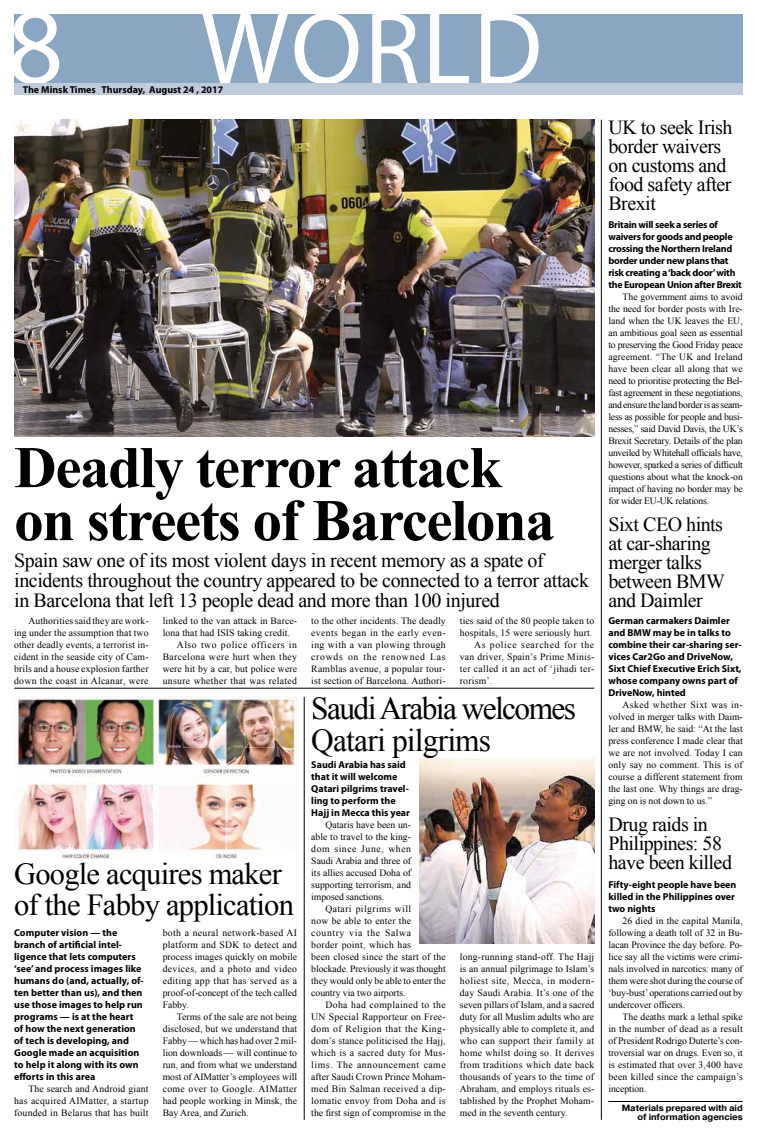
<style>
.page{position:relative;width:757px;height:1134px;background:#fff}
.page>*{position:absolute;margin:0;border:0;box-sizing:border-box;transform-origin:0 0}
.t1{font:109.7px "Myriad Pro";color:#fff}
.t2{font:103.7px "Myriad Pro";letter-spacing:.02em;color:#fff}
.t3{font:700 59px/53px "Times New Roman";letter-spacing:-.025em;color:#000}
.t4{font:32px/32px "Times New Roman";letter-spacing:-.05em;color:#000}
.t5{font:30.5px/30.5px "Times New Roman";letter-spacing:-.025em;color:#000}
.t6{font:20px/19px "Times New Roman";letter-spacing:-.02em;color:#000}
.t7{font:700 10px/12px "Myriad Pro";color:#000}
.t8{font:700 10px/12px "Myriad Pro";letter-spacing:-.025em;color:#000}
.t9{font:9.7px/12px "Times New Roman";letter-spacing:.015em;color:#000;text-align:justify}
.t10{font:9.7px "Times New Roman";letter-spacing:.035em;color:#000}
.t11{font:9.7px "Times New Roman";letter-spacing:.04em;color:#000}
.t12{font:9.7px "Times New Roman";letter-spacing:.055em;color:#000}
.t13{font:9.7px "Times New Roman";letter-spacing:.065em;color:#000}
.t14{font:700 9px/9px "Pragmatica C";letter-spacing:-.005em;color:#000;text-align:right}
</style>
<div class="page">
<div style="left:14px;top:14px;width:729px;height:70px;background:#8ba6c3"></div>
<hr style="left:608px;top:1101px;width:135px;height:1px;background:#000">
<hr style="left:601px;top:120px;width:1px;height:1000px;background:#000">
<img style="left:14px;top:697px;width:283px;height:162px">
<img style="left:14px;top:120px;width:580px;height:317px">
<hr style="left:14px;top:688px;width:580px;height:1px;background:#000">
<hr style="left:304px;top:697px;width:1px;height:423px;background:#000">
<img style="left:420px;top:759px;width:174px;height:185px">
<div style="left:14px;top:84px;width:729px;height:11px;background:#becbdb"></div>
<h1 class="t1" style="left:7px;top:-21px;width:58px">8</h1>
<h2 class="t2" style="left:201px;top:-15px;width:343px">WORLD</h2>
<p class="t7" style="left:23px;top:83px;width:202px">The Minsk Times Thursday, August 24 , 2017</p>
<h3 class="t3" style="left:14px;top:439px;width:542px">Deadly terror attack on streets of Barcelona</h3>
<h3 class="t6" style="left:14px;top:550px;width:576px;line-height:20px">Spain saw one of its most violent days in recent memory as a spate of incidents throughout the country appeared to be connected to a terror attack in Barcelona that left 13 people dead and more than 100 injured</h3>
<p class="t9" style="left:14px;top:615px;width:136px;text-indent:14px">Authorities said they are work&shy;ing under the assumption that two other deadly events, a terrorist in&shy;cident in the seaside city of Cam&shy;brils and a house explosion farther down the coast in Alcanar, were</p>
<p class="t9" style="left:163px;top:615px;width:136px">linked to the van attack in Barce-</p>
<p class="t9" style="left:163px;top:627px;width:129px">lona that had ISIS taking credit.</p>
<p class="t12" style="left:177px;top:638px;width:122px">Also two police officers in</p>
<p class="t11" style="left:163px;top:650px;width:136px">Barcelona were hurt when they</p>
<p class="t9" style="left:163px;top:663px;width:136px">were hit by a car, but police were</p>
<p class="t10" style="left:163px;top:674px;width:136px">unsure whether that was related</p>
<h3 class="t5" style="left:14px;top:858px;width:281px">Google acquires maker of the Fabby application</h3>
<p class="t7" style="left:14px;top:926px;width:131px">Computer vision — the branch of artificial intel&shy;ligence that lets computers ‘see’ and process images like humans do (and, actually, of&shy;ten better than us), and then use those images to help run programs — is at the heart of how the next generation of tech is developing, and<br>Google made an acquisition to help it along with its own efforts in this area</p>
<p class="t9" style="left:14px;top:1083px;width:136px;text-indent:14px">The search and Android giant has acquired AIMatter, a startup founded in Belarus that has built</p>
<p class="t9" style="left:163px;top:927px;width:136px">both a neural network-based AI platform and SDK to detect and process images quickly on mobile devices, and a photo and video editing app that has served as a proof-of-concept of the tech called Fabby.</p>
<p class="t9" style="left:163px;top:1011px;width:136px;text-indent:14px">Terms of the sale are not being disclosed, but we understand that Fabby — which has had over 2 mil&shy;lion downloads — will continue to run, and from what we understand most of AIMatter’s employees will come over to Google. AIMatter had people working in Minsk, the Bay Area, and Zurich.</p>
<p class="t9" style="left:311px;top:615px;width:136px">to the other incidents. The deadly events began in the early even&shy;ing with a van plowing through crowds on the renowned Las Ramblas avenue, a popular tour&shy;ist section of Barcelona. Authori-</p>
<p class="t9" style="left:460px;top:615px;width:136px">ties said of the 80 people taken to</p>
<p class="t9" style="left:460px;top:627px;width:134px">hospitals, 15 were seriously hurt.</p>
<p class="t13" style="left:474px;top:638px;width:122px">As police searched for the</p>
<p class="t9" style="left:460px;top:651px;width:136px">van driver, Spain’s Prime Minis-</p>
<p class="t9" style="left:460px;top:663px;width:136px">ter called it an act of ‘jihadi ter-</p>
<p class="t9" style="left:460px;top:675px;width:34px">rorism’.</p>
<h3 class="t4" style="left:311px;top:692px;width:266px">Saudi Arabia welcomes<br>Qatari pilgrims</h3>
<p class="t7" style="left:311px;top:758px;width:100px">Saudi Arabia has said that it will welcome<br>Qatari pilgrims travel&shy;ling to perform the<br>Hajj in Mecca this year</p>
<p class="t9" style="left:311px;top:819px;width:101px;text-indent:14px">Qataris have been un&shy;able to travel to the king&shy;dom since June, when Saudi Arabia and three of its allies accused Doha of supporting terrorism, and imposed sanctions.</p>
<p class="t9" style="left:311px;top:903px;width:136px;text-align:left;text-indent:14px">Qatari pilgrims will<br>now be able to enter the country via the Salwa<br>border point, which has<br>been closed since the start of the blockade. Previously it was thought they would only be able to enter the country via two airports.</p>
<p class="t9" style="left:311px;top:999px;width:136px;text-indent:14px">Doha had complained to the UN Special Rapporteur on Free&shy;dom of Religion that the King&shy;dom’s stance politicised the Hajj, which is a sacred duty for Mus&shy;lims. The announcement came after Saudi Crown Prince Moham&shy;med Bin Salman received a dip&shy;lomatic envoy from Doha and is the first sign of compromise in the</p>
<p class="t9" style="left:460px;top:951px;width:136px">long-running stand-off. The Hajj is an annual pilgrimage to Islam’s holiest site, Mecca, in modern&shy;day Saudi Arabia. It’s one of the seven pillars of Islam, and a sacred duty for all Muslim adults who are physically able to complete it, and who can support their family at home whilst doing so. It derives from traditions which date back thousands of years to the time of Abraham, and employs rituals es&shy;tablished by the Prophet Moham&shy;med in the seventh century.</p>
<h3 class="t6" style="left:608px;top:117px;width:126px">UK to seek Irish border waivers on customs and food safety after<br>Brexit</h3>
<p class="t8" style="left:608px;top:218px;width:135px">Britain will seek a series of waivers for goods and people crossing the Northern Ireland border under new plans that risk creating a ‘back door’ with the European Union after Brexit</p>
<p class="t9" style="left:608px;top:291px;width:136px;text-indent:14px">The government aims to avoid the need for border posts with Ire&shy;land when the UK leaves the EU, an ambitious goal seen as essential to preserving the Good Friday peace agreement. “The UK and Ireland have been clear all along that we need to prioritise protecting the Bel&shy;fast agreement in these negotiations, and ensure the land border is as seam&shy;less as possible for people and busi&shy;nesses,” said David Davis, the UK’s Brexit Secretary. Details of the plan unveiled by Whitehall officials have, however, sparked a series of difficult questions about what the knock-on impact of having no border may be for wider EU-UK relations.</p>
<h3 class="t6" style="left:608px;top:514px;width:118px">Sixt CEO hints at car-sharing merger talks between BMW and Daimler</h3>
<p class="t7" style="left:608px;top:614px;width:135px">German carmakers Daimler and BMW may be in talks to combine their car-sharing ser&shy;vices Car2Go and DriveNow,<br>Sixt Chief Executive Erich Sixt, whose company owns part of<br>DriveNow, hinted</p>
<p class="t9" style="left:608px;top:699px;width:136px;text-indent:14px">Asked whether Sixt was in&shy;volved in merger talks with Daim&shy;ler and BMW, he said: “At the last press conference I made clear that we are not involved. Today I can only say no comment. This is of course a different statement from the last one. Why things are drag&shy;ging on is not down to us.”</p>
<h3 class="t6" style="left:608px;top:815px;width:125px">Drug raids in<br>Philippines: 58 have been killed</h3>
<p class="t7" style="left:608px;top:878px;width:129px">Fifty-eight people have been killed in the Philippines over two nights</p>
<p class="t9" style="left:608px;top:915px;width:136px;text-indent:14px">26 died in the capital Manila, following a death toll of 32 in Bu&shy;lacan Province the day before. Po&shy;lice say all the victims were crimi&shy;nals involved in narcotics: many of them were shot during the course of ‘buy-bust’ operations carried out by undercover officers.</p>
<p class="t9" style="left:608px;top:1011px;width:136px;text-indent:14px">The deaths mark a lethal spike in the number of dead as a result of President Rodrigo Duterte’s con&shy;troversial war on drugs. Even so, it is estimated that over 3,400 have been killed since the campaign’s inception.</p>
<p class="t14" style="left:622px;top:1103px;width:123px">Materials prepared with aid of information agencies</p>
</div>
